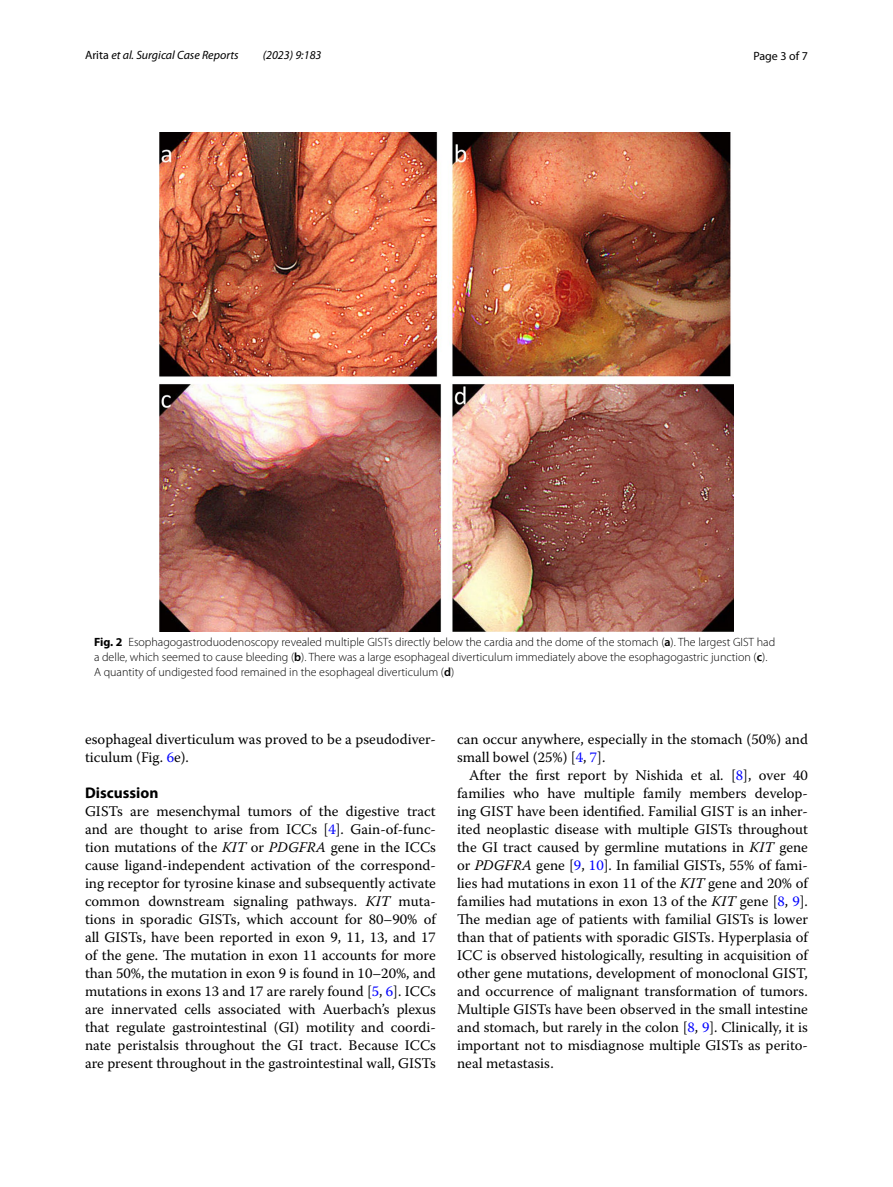
<style>
.page{position:relative;width:893px;height:1187px;background:#fff}
.page>*{position:absolute;margin:0;border:0;box-sizing:border-box;transform-origin:0 0}
.t1{font:700 15.45px "Myriad Pro";color:#000}
.t2{font:14.7px/18px "Warnock Pro";color:#000}
.t3{font:300 12px/15px "Myriad Pro";color:#000}
.t4{font:italic 12px "Myriad Pro";color:#000}
.t5{font:12px "Myriad Pro";color:#000}
.s1{font-style:normal}
.s2{font-weight:700}
.s3{font-weight:600}
.s4{color:#00f}
.s5{font-style:italic}
</style>
<div class="page">
<img style="left:160px;top:133px;width:573px;height:498px">
<p class="t4" style="left:85px;top:48px;width:155px"><span class="s1">Arita</span> et al. Surgical Case Reports</p>
<p class="t4" style="left:263px;top:48px;width:60px">(2023) 9:183</p>
<p class="t5" style="left:753px;top:48px;width:56px">Page 3 of 7</p>
<p class="t3" style="left:94px;top:635px;width:683px"><span class="s2">Fig. 2</span> Esophagogastroduodenoscopy revealed multiple GISTs directly below the cardia and the dome of the stomach (<span class="s3">a</span>). The largest GIST had a delle, which seemed to cause bleeding (<span class="s3">b</span>). There was a large esophageal diverticulum immediately above the esophagogastric junction (<span class="s3">c</span>).<br>A quantity of undigested food remained in the esophageal diverticulum (<span class="s3">d</span>)</p>
<p class="t2" style="left:85px;top:729px;width:352px">esophageal diverticulum was proved to be a pseudodiver&shy;ticulum (Fig. <span class="s4">6</span>e).</p>
<p class="t1" style="left:85px;top:782px;width:75px">Discussion</p>
<p class="t2" style="left:85px;top:801px;width:352px;text-align:justify">GISTs are mesenchymal tumors of the digestive tract and are thought to arise from ICCs [<span class="s4">4</span>]. Gain-of-func&shy;tion mutations of the <span class="s5">KIT</span> or <span class="s5">PDGFRA</span> gene in the ICCs cause ligand-independent activation of the correspond&shy;ing receptor for tyrosine kinase and subsequently activate common downstream signaling pathways. <span class="s5">KIT</span> muta&shy;tions in sporadic GISTs, which account for 80–90% of all GISTs, have been reported in exon 9, 11, 13, and 17 of the gene. The mutation in exon 11 accounts for more than 50%, the mutation in exon 9 is found in 10–20%, and mutations in exons 13 and 17 are rarely found [<span class="s4">5</span>, <span class="s4">6</span>]. ICCs are innervated cells associated with Auerbach’s plexus that regulate gastrointestinal (GI) motility and coordi&shy;nate peristalsis throughout the GI tract. Because ICCs are present throughout in the gastrointestinal wall, GISTs</p>
<p class="t2" style="left:457px;top:729px;width:352px">can occur anywhere, especially in the stomach (50%) and small bowel (25%) [<span class="s4">4</span>, <span class="s4">7</span>].</p>
<p class="t2" style="left:457px;top:765px;width:352px;text-align:justify;text-indent:12px">After the first report by Nishida et al. [<span class="s4">8</span>], over 40 families who have multiple family members develop&shy;ing GIST have been identified. Familial GIST is an inher&shy;ited neoplastic disease with multiple GISTs throughout the GI tract caused by germline mutations in <span class="s5">KIT</span> gene or <span class="s5">PDGFRA</span> gene [<span class="s4">9</span>, <span class="s4">10</span>]. In familial GISTs, 55% of fami&shy;lies had mutations in exon 11 of the <span class="s5">KIT</span> gene and 20% of families had mutations in exon 13 of the <span class="s5">KIT</span> gene [<span class="s4">8</span>, <span class="s4">9</span>].<br>The median age of patients with familial GISTs is lower than that of patients with sporadic GISTs. Hyperplasia of ICC is observed histologically, resulting in acquisition of other gene mutations, development of monoclonal GIST, and occurrence of malignant transformation of tumors.<br>Multiple GISTs have been observed in the small intestine and stomach, but rarely in the colon [<span class="s4">8</span>, <span class="s4">9</span>]. Clinically, it is important not to misdiagnose multiple GISTs as perito&shy;neal metastasis.</p>
</div>
